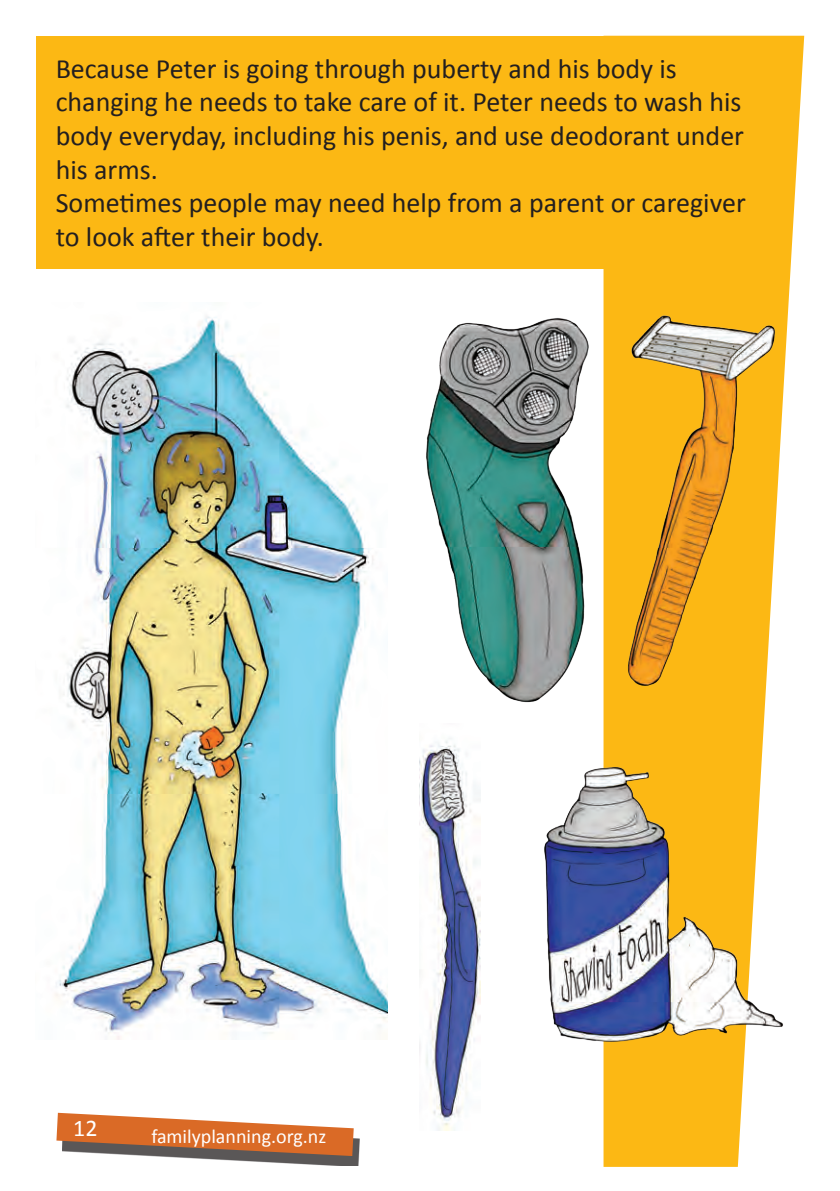
<style>
.page{position:relative;width:840px;height:1191px;background:#fff}
.page>*{position:absolute;margin:0;border:0;box-sizing:border-box;transform-origin:0 0}
.t1{font:28px/33.6px "Calibri";color:#231f20}
.t2{font:24px "Calibri";color:#fff}
.t3{font:20px "Calibri";color:#fff}
</style>
<div class="page">
<svg style="left:603px;top:36px;width:200px;height:1130px;fill:#fcb814"></svg>
<img style="left:55px;top:316px;width:332px;height:724px">
<img style="left:616px;top:302px;width:169px;height:408px">
<img style="left:544px;top:758px;width:241px;height:323px">
<img style="left:426px;top:318px;width:163px;height:385px">
<img style="left:420px;top:738px;width:60px;height:392px">
<div style="left:36px;top:36px;width:582px;height:232px;background:#fcb814"></div>
<div style="left:62px;top:1122px;width:297px;height:44px;background:#231f20;opacity:.75"></div>
<svg style="left:56px;top:1112px;width:297px;height:44px"></svg>
<p class="t1" style="left:56px;top:50px;width:689px">Because Peter is going through puberty and his body is changing he needs to take care of it. Peter needs to wash his body everyday, including his penis, and use deodorant under his arms.</p>
<p class="t1" style="left:56px;top:185px;width:691px">Sometimes people may need help from a parent or caregiver to look after their body.</p>
<p class="t2" style="left:73px;top:1112px;width:26px">12</p>
<p class="t3" style="left:151px;top:1123px;width:176px">familyplanning.org.nz</p>
</div>
